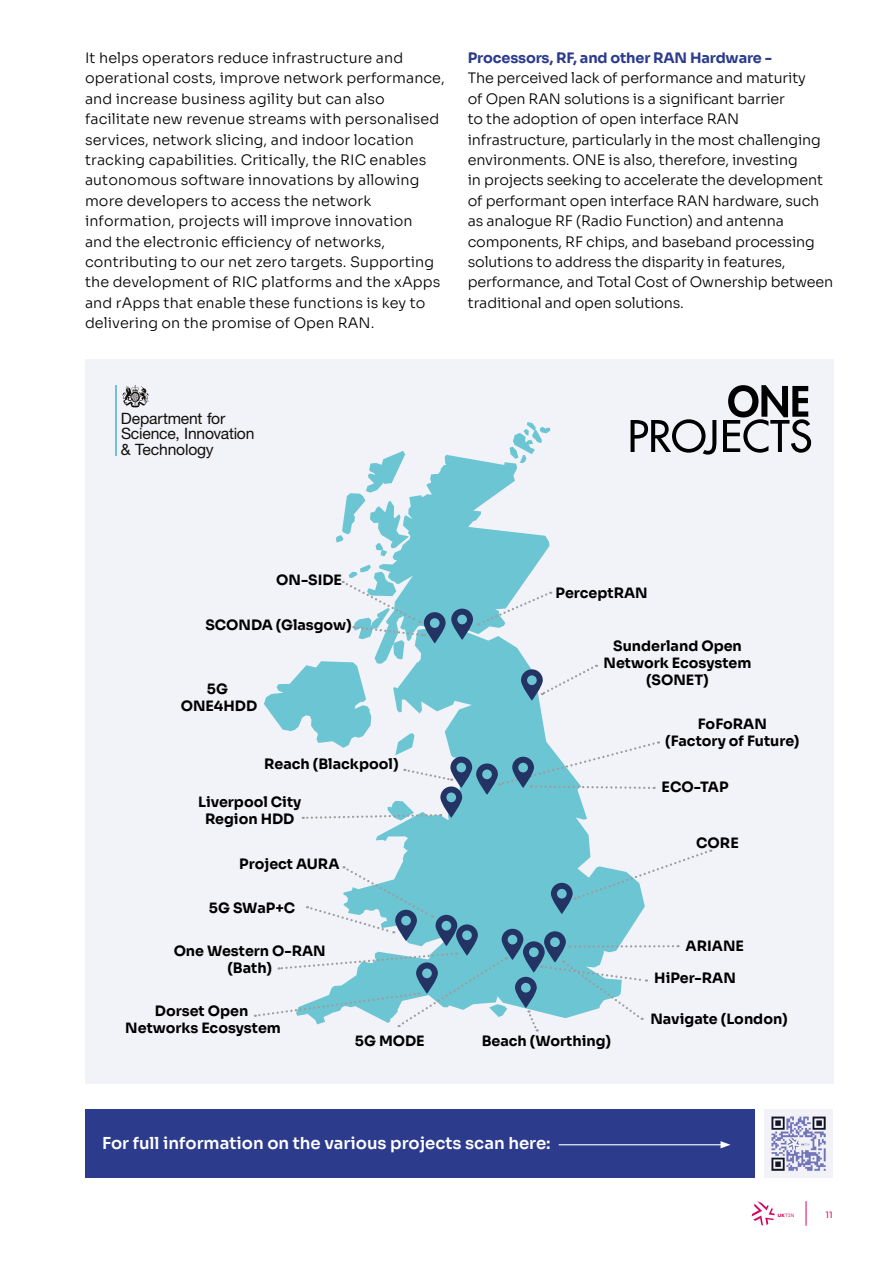
<style>
.page{position:relative;width:893px;height:1263px;background:#fff}
.page>*{position:absolute;margin:0;border:0;box-sizing:border-box;transform-origin:0 0}
.t1{font:600 16.5px "Sora";color:#fff}
.t2{font:15.6px/15.8px "Helvetica Neue";letter-spacing:-.01em;color:#12100b}
.t3{font:300 14.4px/20.4px "Sora";color:#000}
.t4{font:700 14.4px "Sora";letter-spacing:-.01em;color:#2c3b8c}
.t5{font:700 14.25px/17.1px "Sora";color:#000;text-align:center}
.t6{font:8.7px "Sora";color:#d80263}
.t7{font:4.65px "PP Neue Machina Inktrap";color:#d30362}
.s1{font-family:"PP Neue Machina";font-weight:800}
</style>
<div class="page">
<svg style="left:752px;top:1201px;width:23px;height:25px"></svg>
<svg style="left:806px;top:1201px;width:1px;height:25px"></svg>
<div style="left:85px;top:359px;width:748px;height:725px;background:#f2f2f9"></div>
<div style="left:85px;top:1109px;width:669px;height:68px;background:#2c3b8c"></div>
<hr style="left:115px;top:385px;width:2px;height:70px;background:#7acadb">
<svg style="left:122px;top:385px;width:27px;height:22px"></svg>
<img style="left:765px;top:1109px;width:68px;height:68px">
<hr style="left:559px;top:1144px;width:164px;height:1px;background:#fff">
<svg style="left:720px;top:1141px;width:10px;height:7px"></svg>
<svg style="left:301px;top:455px;width:344px;height:554px"></svg>
<svg style="left:336px;top:451px;width:73px;height:105px"></svg>
<svg style="left:509px;top:422px;width:41px;height:41px"></svg>
<svg style="left:477px;top:592px;width:74px;height:34px"></svg>
<svg style="left:264px;top:564px;width:161px;height:191px"></svg>
<svg style="left:541px;top:665px;width:56px;height:31px"></svg>
<svg style="left:499px;top:741px;width:160px;height:49px"></svg>
<svg style="left:404px;top:768px;width:47px;height:14px"></svg>
<svg style="left:303px;top:801px;width:138px;height:19px"></svg>
<svg style="left:255px;top:951px;width:252px;height:76px"></svg>
<svg style="left:569px;top:945px;width:110px;height:3px"></svg>
<svg style="left:527px;top:960px;width:120px;height:71px"></svg>
<svg style="left:574px;top:849px;width:137px;height:52px"></svg>
<svg style="left:307px;top:866px;width:126px;height:68px"></svg>
<svg style="left:424px;top:612px;width:22px;height:31px"></svg>
<div style="left:430px;top:618px;width:10px;height:10px;background:#6cc5d3;border-radius:50%"></div>
<svg style="left:451px;top:609px;width:22px;height:31px"></svg>
<div style="left:457px;top:615px;width:10px;height:9px;background:#6cc5d3;border-radius:50%"></div>
<svg style="left:521px;top:669px;width:22px;height:32px"></svg>
<div style="left:527px;top:675px;width:10px;height:10px;background:#6cc5d3;border-radius:50%"></div>
<svg style="left:512px;top:757px;width:22px;height:31px"></svg>
<div style="left:518px;top:763px;width:10px;height:9px;background:#6cc5d3;border-radius:50%"></div>
<svg style="left:476px;top:763px;width:22px;height:32px"></svg>
<div style="left:482px;top:769px;width:10px;height:10px;background:#6cc5d3;border-radius:50%"></div>
<svg style="left:450px;top:757px;width:22px;height:31px"></svg>
<div style="left:456px;top:763px;width:10px;height:9px;background:#6cc5d3;border-radius:50%"></div>
<svg style="left:440px;top:786px;width:22px;height:32px"></svg>
<div style="left:446px;top:792px;width:10px;height:10px;background:#6cc5d3;border-radius:50%"></div>
<svg style="left:395px;top:910px;width:22px;height:31px"></svg>
<div style="left:401px;top:916px;width:10px;height:9px;background:#6cc5d3;border-radius:50%"></div>
<svg style="left:456px;top:924px;width:22px;height:32px"></svg>
<div style="left:462px;top:930px;width:10px;height:10px;background:#6cc5d3;border-radius:50%"></div>
<svg style="left:435px;top:915px;width:22px;height:31px"></svg>
<div style="left:442px;top:921px;width:9px;height:9px;background:#6cc5d3;border-radius:50%"></div>
<svg style="left:416px;top:962px;width:22px;height:32px"></svg>
<div style="left:422px;top:968px;width:10px;height:10px;background:#6cc5d3;border-radius:50%"></div>
<svg style="left:502px;top:929px;width:21px;height:31px"></svg>
<div style="left:508px;top:935px;width:9px;height:9px;background:#6cc5d3;border-radius:50%"></div>
<svg style="left:523px;top:941px;width:22px;height:31px"></svg>
<div style="left:529px;top:947px;width:10px;height:10px;background:#6cc5d3;border-radius:50%"></div>
<svg style="left:515px;top:977px;width:22px;height:31px"></svg>
<div style="left:521px;top:983px;width:10px;height:9px;background:#6cc5d3;border-radius:50%"></div>
<svg style="left:544px;top:931px;width:22px;height:31px"></svg>
<div style="left:550px;top:937px;width:10px;height:10px;background:#6cc5d3;border-radius:50%"></div>
<svg style="left:551px;top:883px;width:22px;height:31px"></svg>
<div style="left:557px;top:889px;width:10px;height:9px;background:#6cc5d3;border-radius:50%"></div>
<svg style="left:631px;top:419px;width:85px;height:36px"></svg>
<svg style="left:723px;top:385px;width:88px;height:68px"></svg>
<p class="t3" style="left:85px;top:46px;width:361px">It helps operators reduce infrastructure and operational costs, improve network performance, and increase business agility but can also facilitate new revenue streams with personalised services, network slicing, and indoor location tracking capabilities. Critically, the RIC enables autonomous software innovations by allowing more developers to access the network information, projects will improve innovation<br>and the electronic efficiency of networks, contributing to our net zero targets. Supporting the development of RIC platforms and the xApps and rApps that enable these functions is key to delivering on the promise of Open RAN.</p>
<p class="t4" style="left:468px;top:46px;width:306px">Processors, RF, and other RAN Hardware -</p>
<p class="t3" style="left:468px;top:67px;width:367px">The perceived lack of performance and maturity<br>of Open RAN solutions is a significant barrier<br>to the adoption of open interface RAN infrastructure, particularly in the most challenging environments. ONE is also, therefore, investing<br>in projects seeking to accelerate the development of performant open interface RAN hardware, such as analogue RF (Radio Function) and antenna components, RF chips, and baseband processing solutions to address the disparity in features, performance, and Total Cost of Ownership between traditional and open solutions.</p>
<p class="t2" style="left:121px;top:411px;width:135px">Department for<br>Science, Innovation &amp; Technology</p>
<p class="t5" style="left:276px;top:570px;width:67px">ON-SIDE</p>
<p class="t5" style="left:205px;top:615px;width:148px">SCONDA (Glasgow)</p>
<p class="t5" style="left:181px;top:679px;width:78px">5G<br>ONE4HDD</p>
<p class="t5" style="left:264px;top:754px;width:136px">Reach (Blackpool)</p>
<p class="t5" style="left:198px;top:792px;width:105px">Liverpool City<br>Region HDD</p>
<p class="t5" style="left:239px;top:854px;width:102px">Project AURA</p>
<p class="t5" style="left:556px;top:583px;width:94px">PerceptRAN</p>
<p class="t5" style="left:604px;top:636px;width:149px">Sunderland Open<br>Network Ecosystem (SONET)</p>
<p class="t5" style="left:665px;top:714px;width:136px">FoFoRAN<br>(Factory of Future)</p>
<p class="t5" style="left:662px;top:777px;width:68px">ECO-TAP</p>
<p class="t5" style="left:696px;top:833px;width:44px">CORE</p>
<p class="t5" style="left:209px;top:898px;width:88px">5G SWaP+C</p>
<p class="t5" style="left:174px;top:941px;width:154px">One Western O-RAN (Bath)</p>
<p class="t5" style="left:125px;top:1001px;width:157px">Dorset Open<br>Networks Ecosystem</p>
<p class="t5" style="left:355px;top:1031px;width:71px">5G MODE</p>
<p class="t5" style="left:482px;top:1031px;width:131px">Beach (Worthing)</p>
<p class="t1" style="left:102px;top:1130px;width:450px">For full information on the various projects scan here:</p>
<p class="t5" style="left:686px;top:936px;width:60px">ARIANE</p>
<p class="t5" style="left:654px;top:968px;width:83px">HiPer-RAN</p>
<p class="t5" style="left:650px;top:1009px;width:139px">Navigate (London)</p>
<p class="t7" style="left:778px;top:1212px;width:18px"><span class="s1">UK</span>TIN</p>
<p class="t6" style="left:825px;top:1207px;width:9px">11</p>
</div>
